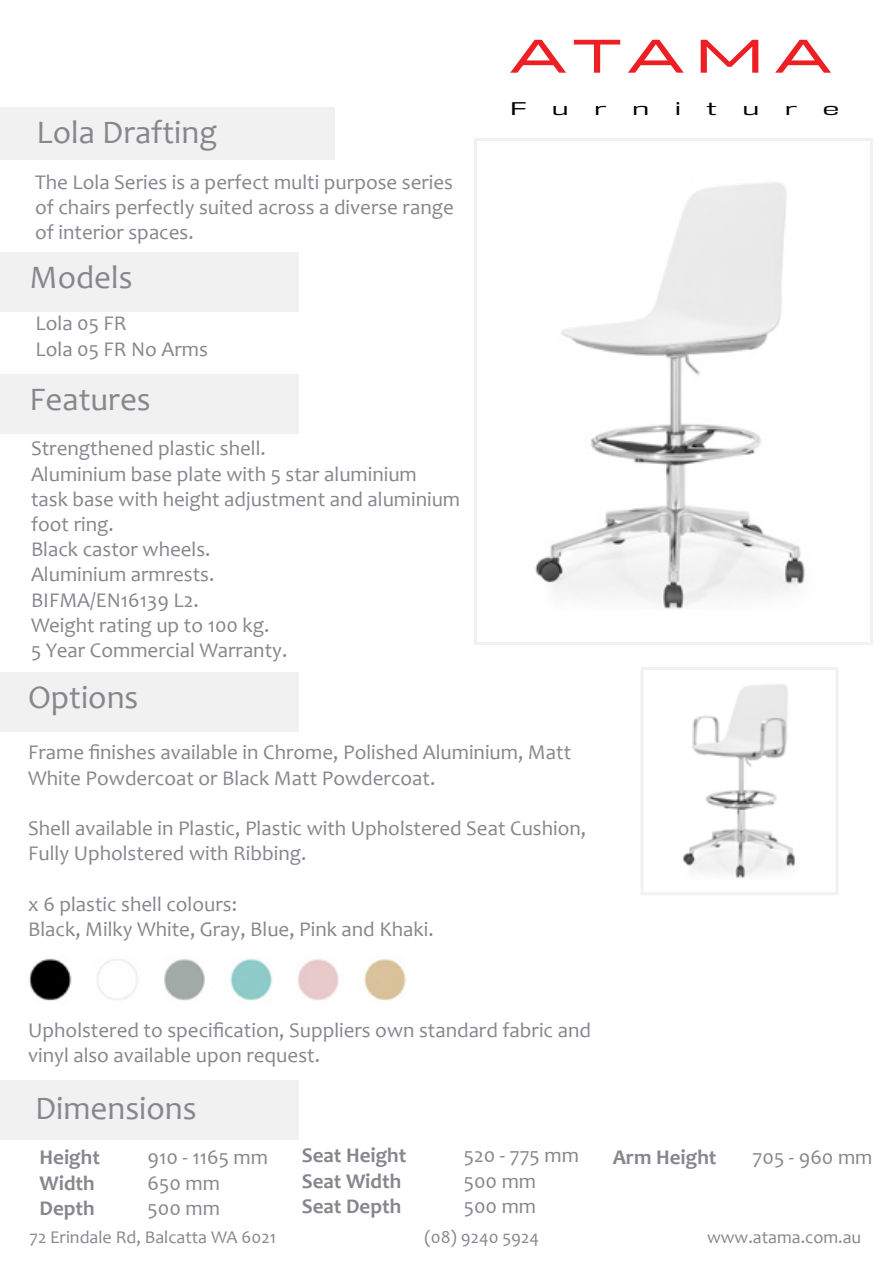
<style>
.page{position:relative;width:893px;height:1263px;background:#fff}
.page>*{position:absolute;margin:0;border:0;box-sizing:border-box;transform-origin:0 0}
.t1{font:500 46.95px "Halogen";letter-spacing:.17em;color:#ed1f24;scale:1.22 1}
.t2{font:33px "Candara";color:#87868d}
.t3{font:21px/25.2px "Candara";color:#87868d}
.t4{font:700 21px "Candara";color:#87868d}
.t5{font:18px "Candara";color:#87868d}
.t6{font:16.95px "DDT Bk";color:#000;scale:1.6 1}
</style>
<div class="page">
<div style="left:0;top:1080px;width:299px;height:60px;background:#f1f1f1"></div>
<div style="left:0;top:107px;width:335px;height:53px;background:#f1f1f1"></div>
<div style="left:0;top:672px;width:299px;height:60px;background:#f1f1f1"></div>
<div style="left:0;top:374px;width:299px;height:60px;background:#f1f1f1"></div>
<div style="left:0;top:252px;width:299px;height:59px;background:#f1f1f1"></div>
<div style="left:474px;top:138px;width:399px;height:507px;border:3px solid #f2f1f1"></div>
<div style="left:640px;top:667px;width:198px;height:228px;border:3px solid #f2f1f1"></div>
<img style="left:29px;top:958px;width:378px;height:43px">
<img style="left:535px;top:182px;width:270px;height:427px">
<img style="left:683px;top:684px;width:112px;height:194px">
<h2 class="t2" style="left:37px;top:111px;width:182px">Lola Drafting</h2>
<p class="t3" style="left:35px;top:169px;width:420px;text-align:justify">The Lola Series is a perfect multi purpose series of chairs perfectly suited across a diverse range of interior spaces.</p>
<h2 class="t2" style="left:30px;top:256px;width:105px">Models</h2>
<p class="t3" style="left:36px;top:311px;width:174px">Lola 05 FR<br>Lola 05 FR No Arms</p>
<h2 class="t2" style="left:30px;top:379px;width:123px">Features</h2>
<p class="t3" style="left:31px;top:436px;width:431px">Strengthened plastic shell.<br>Aluminium base plate with 5 star aluminium<br>task base with height adjustment and aluminium foot ring.<br>Black castor wheels.<br>Aluminium armrests.<br>BIFMA/EN16139 L2.<br>Weight rating up to 100 kg.<br>5 Year Commercial Warranty.</p>
<h2 class="t2" style="left:28px;top:677px;width:112px">Options</h2>
<h1 class="t1" style="left:510px;top:27px;width:264px">ATAMA</h1>
<p class="t6" style="left:510px;top:98px;width:12px">F</p>
<p class="t6" style="left:552px;top:98px;width:12px">u</p>
<p class="t6" style="left:594px;top:98px;width:9px">r</p>
<p class="t6" style="left:632px;top:98px;width:12px">n</p>
<p class="t6" style="left:675px;top:98px;width:6px">i</p>
<p class="t6" style="left:706px;top:98px;width:8px">t</p>
<p class="t6" style="left:742px;top:98px;width:12px">u</p>
<p class="t6" style="left:785px;top:98px;width:9px">r</p>
<p class="t6" style="left:823px;top:98px;width:12px">e</p>
<p class="t3" style="left:28px;top:740px;width:544px">Frame finishes available in Chrome, Polished Aluminium, Matt<br>White Powdercoat or Black Matt Powdercoat.</p>
<p class="t3" style="left:28px;top:815px;width:559px">Shell available in Plastic, Plastic with Upholstered Seat Cushion,<br>Fully Upholstered with Ribbing.</p>
<p class="t3" style="left:28px;top:891px;width:407px">x 6 plastic shell colours:<br>Black, Milky White, Gray, Blue, Pink and Khaki.</p>
<p class="t3" style="left:28px;top:1017px;width:564px">Upholstered to specification, Suppliers own standard fabric and vinyl also available upon request.</p>
<h2 class="t2" style="left:35px;top:1087px;width:163px">Dimensions</h2>
<p class="t4" style="left:40px;top:1144px;width:62px">Height</p>
<p class="t3" style="left:148px;top:1145px;width:122px">910 - 1165 mm</p>
<p class="t4" style="left:40px;top:1169px;width:57px">Width</p>
<p class="t3" style="left:148px;top:1170px;width:74px">650 mm</p>
<p class="t4" style="left:40px;top:1195px;width:57px">Depth</p>
<p class="t3" style="left:148px;top:1195px;width:74px">500 mm</p>
<p class="t4" style="left:302px;top:1142px;width:106px">Seat Height</p>
<p class="t3" style="left:464px;top:1143px;width:117px">520 - 775 mm</p>
<p class="t4" style="left:302px;top:1167px;width:101px">Seat Width</p>
<p class="t3" style="left:464px;top:1168px;width:74px">500 mm</p>
<p class="t4" style="left:302px;top:1193px;width:101px">Seat Depth</p>
<p class="t3" style="left:464px;top:1193px;width:74px">500 mm</p>
<p class="t4" style="left:613px;top:1144px;width:105px">Arm Height</p>
<p class="t3" style="left:753px;top:1145px;width:121px">705 - 960 mm</p>
<p class="t5" style="left:30px;top:1226px;width:248px">72 Erindale Rd, Balcatta WA 6021</p>
<p class="t5" style="left:424px;top:1226px;width:116px">(08) 9240 5924</p>
<p class="t5" style="left:707px;top:1226px;width:156px">www.atama.com.au</p>
</div>
